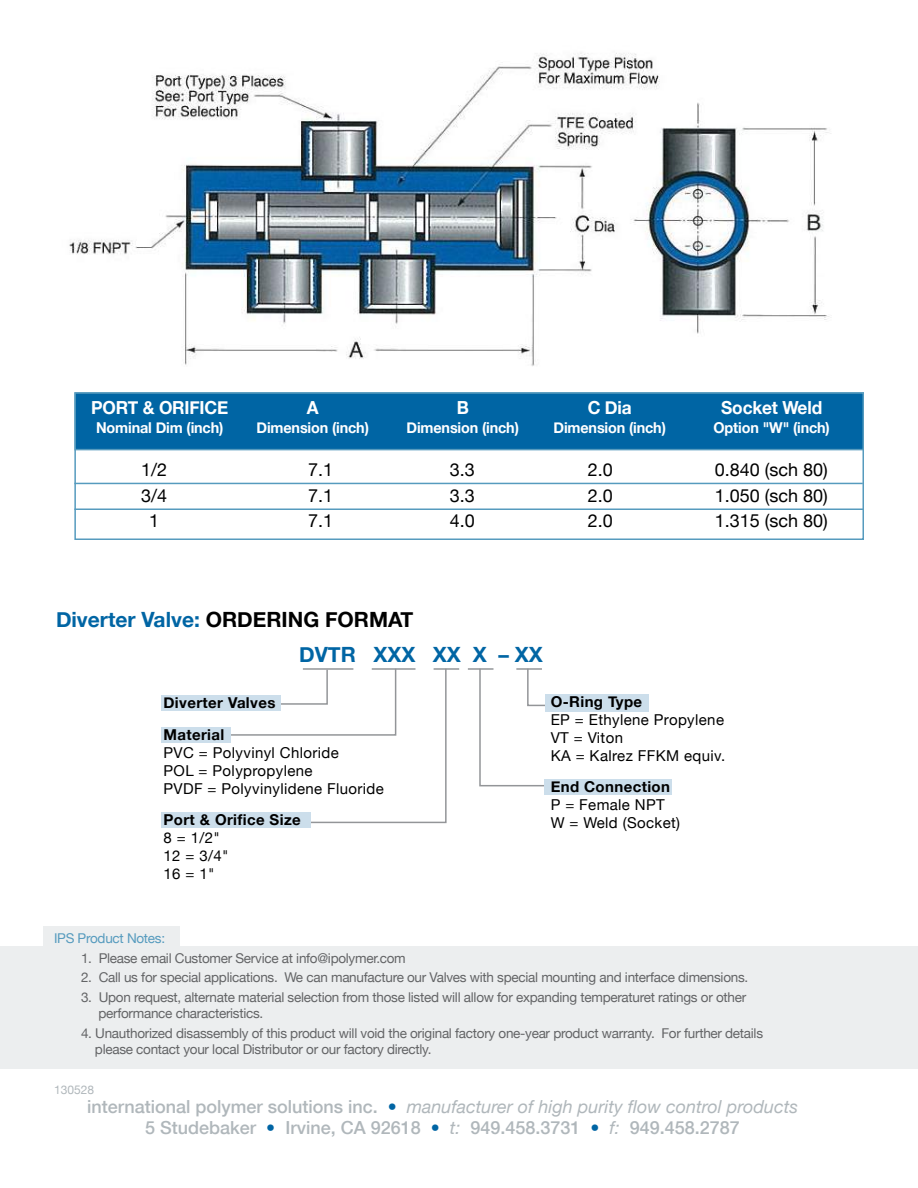
<style>
.page{position:relative;width:918px;height:1188px;background:#fff}
.page>*{position:absolute;margin:0;border:0;box-sizing:border-box;transform-origin:0 0}
.t1{font:700 21px "Helvetica Neue";color:#0065a4}
.t2{font:500 18px/21.6px "Helvetica Neue";color:#b0b7bb;text-align:center}
.t3{font:18px/25.5px "Helvetica Neue";color:#000;text-align:justify}
.t4{font:700 18px "Helvetica Neue";letter-spacing:-.01em;color:#fff;scale:.96 1}
.t5{font:15px/18px "Helvetica Neue";letter-spacing:.025em;color:#000}
.t6{font:700 15px "Helvetica Neue";letter-spacing:-.01em;color:#fff;scale:.96 1}
.t7{font:700 15px/31.5px "Helvetica Neue";letter-spacing:.025em;color:#000}
.t8{font:13.5px/16.2px "Helvetica Neue";letter-spacing:-.02em;color:#636466}
.t9{font:13.5px "Helvetica Neue";letter-spacing:-.02em;color:#569bbe}
.t10{font:12px "Helvetica Neue";color:#b0b7bb}
.s1{color:#000}
.s2{color:#0065a4}
.s3{font-weight:400;font-style:italic}
</style>
<div class="page">
<svg style="left:230px;top:668px;width:217px;height:156px"></svg>
<svg style="left:479px;top:668px;width:101px;height:119px"></svg>
<div style="left:161px;top:695px;width:119px;height:16px;background:#ccdeeb"></div>
<div style="left:161px;top:727px;width:69px;height:16px;background:#ccdeeb"></div>
<div style="left:161px;top:812px;width:149px;height:16px;background:#ccdeeb"></div>
<div style="left:545px;top:779px;width:127px;height:16px;background:#ccdeeb"></div>
<div style="left:545px;top:694px;width:103px;height:17px;background:#ccdeeb"></div>
<hr style="left:303px;top:668px;width:50px;height:2px;background:#939598">
<hr style="left:434px;top:668px;width:25px;height:2px;background:#939598">
<hr style="left:372px;top:668px;width:43px;height:2px;background:#939598">
<hr style="left:468px;top:668px;width:25px;height:2px;background:#939598">
<hr style="left:516px;top:668px;width:26px;height:2px;background:#939598">
<div style="left:43px;top:926px;width:137px;height:25px;background:#eceeef"></div>
<div style="left:0;top:946px;width:918px;height:124px;background:#eceeef"></div>
<img style="left:69px;top:53px;width:762px;height:313px">
<div style="left:74px;top:392px;width:790px;height:148px;background:#fff;border:2px solid #569bbe"></div>
<div style="left:74px;top:392px;width:790px;height:58px;background:#0065a4;border:2px solid #569bbe"></div>
<hr style="left:74px;top:483px;width:789px;height:1px;background:#569bbe">
<hr style="left:74px;top:508px;width:789px;height:2px;background:#569bbe">
<h2 class="t4" style="left:91px;top:396px;width:144px">PORT &amp; ORIFICE</h2>
<p class="t6" style="left:96px;top:418px;width:134px">Nominal Dim (inch)</p>
<h2 class="t4" style="left:307px;top:396px;width:14px">A</h2>
<p class="t6" style="left:257px;top:418px;width:119px">Dimension (inch)</p>
<h2 class="t4" style="left:457px;top:396px;width:14px">B</h2>
<p class="t6" style="left:407px;top:418px;width:119px">Dimension (inch)</p>
<h2 class="t4" style="left:588px;top:396px;width:47px">C Dia</h2>
<p class="t6" style="left:554px;top:418px;width:119px">Dimension (inch)</p>
<h2 class="t4" style="left:721px;top:396px;width:107px">Socket Weld</h2>
<p class="t6" style="left:714px;top:418px;width:123px">Option "W" (inch)</p>
<h2 class="t3" style="left:141px;top:457px;width:28px;text-align:center">1/2<br>3/4<br>1</h2>
<h2 class="t3" style="left:308px;top:457px;width:27px">7.1<br>7.1<br>7.1</h2>
<h2 class="t3" style="left:450px;top:457px;width:27px">3.3<br>3.3<br>4.0</h2>
<h2 class="t3" style="left:588px;top:457px;width:27px">2.0<br>2.0<br>2.0</h2>
<h2 class="t3" style="left:715px;top:457px;width:115px">0.840 (sch 80)<br>1.050 (sch 80)<br>1.315 (sch 80)</h2>
<h1 class="t1" style="left:56px;top:606px;width:359px">Diverter Valve: <span class="s1">ORDERING FORMAT</span></h1>
<h1 class="t1" style="left:299px;top:641px;width:245px">DVTR XXX XX X – XX</h1>
<p class="t7" style="left:164px;top:687px;width:113px">Diverter Valves<br>Material</p>
<p class="t5" style="left:164px;top:743px;width:222px">PVC = Polyvinyl Chloride<br>POL = Polypropylene<br>PVDF = Polyvinylidene Fluoride</p>
<p class="t7" style="left:164px;top:804px;width:139px">Port &amp; Orifice Size</p>
<p class="t5" style="left:164px;top:829px;width:67px">8 = 1/2"<br>12 = 3/4"<br>16 = 1"</p>
<p class="t7" style="left:551px;top:685px;width:93px">O-Ring Type</p>
<p class="t5" style="left:551px;top:710px;width:176px">EP = Ethylene Propylene<br>VT = Viton<br>KA = Kalrez FFKM equiv.</p>
<p class="t7" style="left:551px;top:771px;width:121px">End Connection</p>
<p class="t5" style="left:551px;top:796px;width:131px">P = Female NPT<br>W = Weld (Socket)</p>
<p class="t9" style="left:54px;top:930px;width:113px">IPS Product Notes:</p>
<p class="t8" style="left:81px;top:949px;width:326px">1. Please email Customer Service at info@ipolymer.com</p>
<p class="t8" style="left:81px;top:969px;width:669px">2. Call us for special applications. We can manufacture our Valves with special mounting and interface dimensions.</p>
<p class="t8" style="left:98px;top:989px;width:649px;text-indent:-17px">3. Upon request, alternate material selection from those listed will allow for expanding temperaturet ratings or other performance characteristics.</p>
<p class="t8" style="left:95px;top:1025px;width:670px;text-indent:-14px">4. Unauthorized disassembly of this product will void the original factory one-year product warranty. For further details please contact your local Distributor or our factory directly.</p>
<p class="t10" style="left:54px;top:1083px;width:42px">130528</p>
<h2 class="t2" style="left:87px;top:1095px;width:713px">international polymer solutions inc. <span class="s2">•</span> <span class="s3">manufacturer of high purity flow control products<br></span>5 Studebaker <span class="s2">•</span> Irvine, CA 92618 <span class="s2">•</span> <span class="s3">t:</span> 949.458.3731 <span class="s2">•</span> <span class="s3">f:</span> 949.458.2787</h2>
</div>
